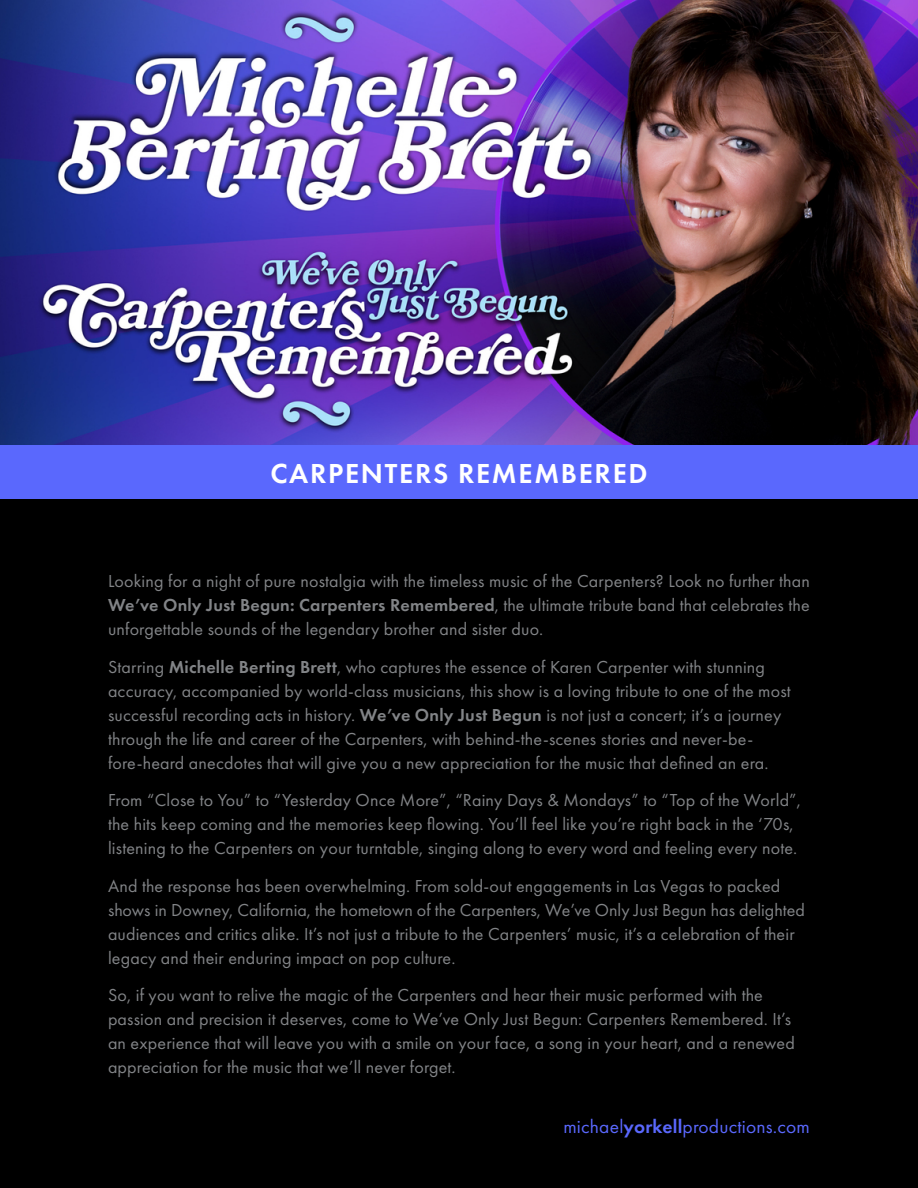
<style>
.page{position:relative;width:918px;height:1188px;background:#000}
.page>*{position:absolute;margin:0;border:0;box-sizing:border-box;transform-origin:0 0}
.t1{font:600 28.5px "Futura PT";letter-spacing:.06em;color:#fff}
.t2{font:19.5px "Futura PT";letter-spacing:.01em;color:#5a68fd}
.t3{font:18px/24px "Futura PT";letter-spacing:.01em;color:#828487}
.s1{font-weight:600}
</style>
<div class="page">
<img style="left:0;top:0;width:918px;height:446px">
<div style="left:0;top:446px;width:918px;height:54px;background:#5a68fd"></div>
<h1 class="t1" style="left:270px;top:456px;width:379px">CARPENTERS REMEMBERED</h1>
<p class="t3" style="left:108px;top:569px;width:703px;text-align:justify">Looking for a night of pure nostalgia with the timeless music of the Carpenters? Look no further than <span class="s1">We’ve Only Just Begun: Carpenters Remembered</span>, the ultimate tribute band that celebrates the unforgettable sounds of the legendary brother and sister duo.</p>
<p class="t3" style="left:108px;top:655px;width:684px">Starring <span class="s1">Michelle Berting Brett</span>, who captures the essence of Karen Carpenter with stunning accuracy, accompanied by world-class musicians, this show is a loving tribute to one of the most successful recording acts in history. <span class="s1">We’ve Only Just Begun</span> is not just a concert; it’s a journey through the life and career of the Carpenters, with behind-the-scenes stories and never-be&shy;fore-heard anecdotes that will give you a new appreciation for the music that defined an era.</p>
<p class="t3" style="left:108px;top:788px;width:694px">From “Close to You” to “Yesterday Once More”, “Rainy Days &amp; Mondays” to “Top of the World”, the hits keep coming and the memories keep flowing. You’ll feel like you’re right back in the ‘70s, listening to the Carpenters on your turntable, singing along to every word and feeling every note.</p>
<p class="t3" style="left:108px;top:874px;width:698px">And the response has been overwhelming. From sold-out engagements in Las Vegas to packed shows in Downey, California, the hometown of the Carpenters, We’ve Only Just Begun has delighted audiences and critics alike. It’s not just a tribute to the Carpenters’ music, it’s a celebration of their legacy and their enduring impact on pop culture.</p>
<p class="t3" style="left:108px;top:983px;width:688px">So, if you want to relive the magic of the Carpenters and hear their music performed with the passion and precision it deserves, come to We’ve Only Just Begun: Carpenters Remembered. It’s an experience that will leave you with a smile on your face, a song in your heart, and a renewed appreciation for the music that we’ll never forget.</p>
<p class="t2" style="left:563px;top:1115px;width:248px">michael<span class="s1">yorkell</span>productions.com</p>
</div>
